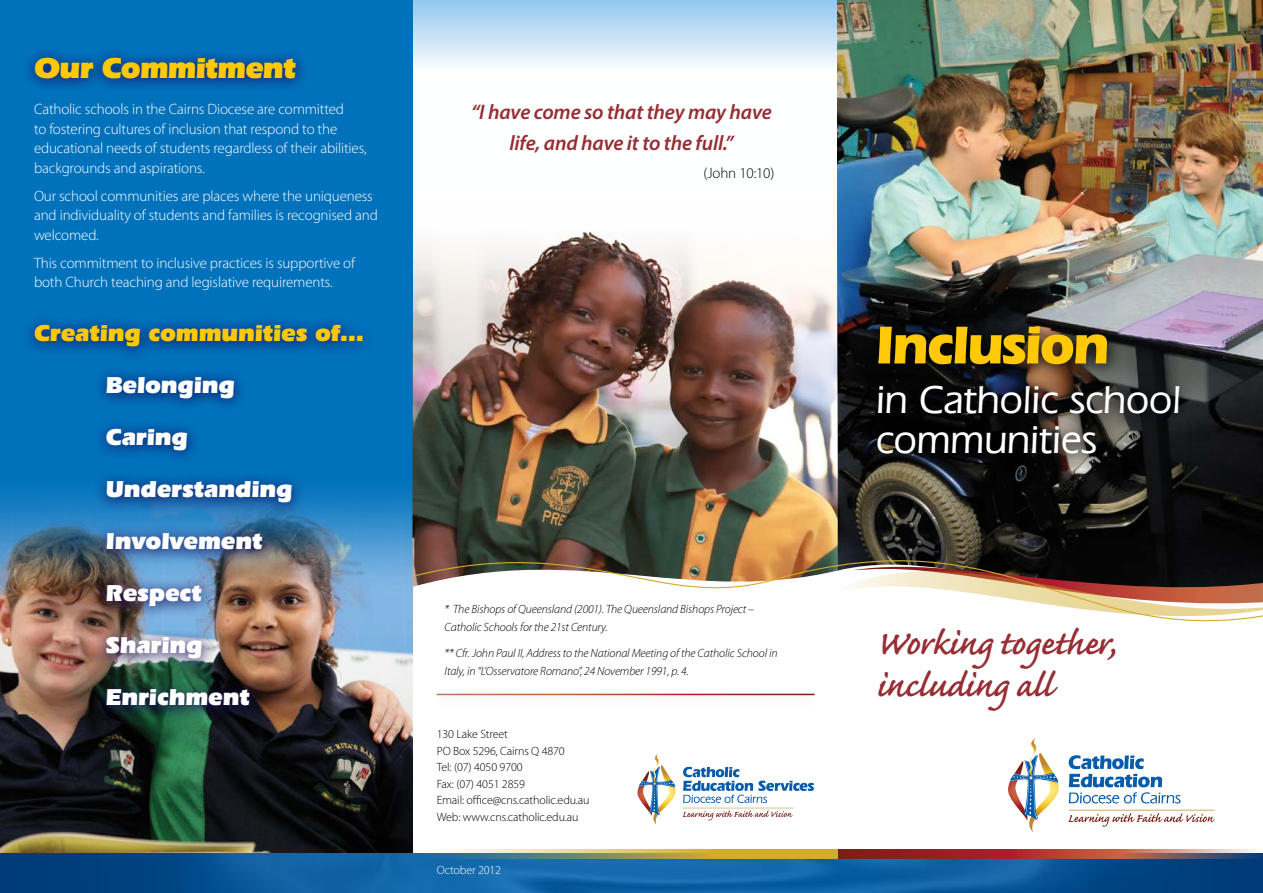
<style>
.page{position:relative;width:1263px;height:893px;background:#fff}
.page>*{position:absolute;margin:0;border:0;box-sizing:border-box;transform-origin:0 0}
.t1{font:700 55.5px "Eras IT Cby BT";letter-spacing:-.03em;color:#ffc907}
.t2{font:43.5px/42px "Caflisch Script MM 556";letter-spacing:-.01em;color:#962e34}
.t3{font:500 40.5px/40.5px "Eras IT Cby BT";color:#fff}
.t4{font:900 30px "Eras IT Cby BT";letter-spacing:-.03em;color:#ffc907}
.t5{font:900 24px/52.1px "Eras IT Cby BT";letter-spacing:-.01em;color:#fff}
.t6{font:900 24px "Eras IT Cby BT";letter-spacing:-.01em;color:#ffc907}
.t7{font:italic 600 21px/31.5px "Myriad Pro";letter-spacing:-.01em;color:#962e34;text-align:center}
.t8{font:300 15px/19.5px "Myriad Pro";letter-spacing:-.01em;color:#fff}
.t9{font:300 15px "Myriad Pro";letter-spacing:-.01em;color:#000}
.t10{font:italic 300 12px/18px "Myriad Pro";letter-spacing:-.01em;color:#000}
.t11{font:300 12px/16.5px "Myriad Pro";letter-spacing:-.01em;color:#000}
.t12{font:300 12px "Myriad Pro";letter-spacing:-.01em;color:#fff}
</style>
<div class="page">
<svg style="left:412px;top:0;width:426px;height:190px"></svg>
<div style="left:0;top:0;width:412px;height:893px;background:#0072bc"></div>
<img style="left:0;top:492px;width:412px;height:361px">
<img style="left:93px;top:372px;width:212px;height:350px">
<svg style="left:28px;top:321px;width:336px;height:34px"></svg>
<svg style="left:28px;top:52px;width:275px;height:35px"></svg>
<svg style="left:637px;top:754px;width:39px;height:71px"></svg>
<svg style="left:683px;top:767px;width:131px;height:53px"></svg>
<img style="left:838px;top:0;width:425px;height:511px">
<svg style="left:865px;top:315px;width:256px;height:58px;background:#22201f"></svg>
<svg style="left:864px;top:373px;width:329px;height:96px;background:#1c1b1a"></svg>
<svg style="left:1069px;top:755px;width:111px;height:48px"></svg>
<svg style="left:1068px;top:810px;width:147px;height:17px"></svg>
<svg style="left:1008px;top:738px;width:51px;height:94px"></svg>
<img style="left:0;top:853px;width:1263px;height:40px">
<svg style="left:838px;top:850px;width:425px;height:8px;background:#9c4645"></svg>
<svg style="left:412px;top:850px;width:426px;height:8px;background:#a8a76a"></svg>
<div style="left:425px;top:682px;width:402px;height:30px;background:#000;opacity:.2"></div>
<hr style="left:437px;top:694px;width:377px;height:1px;background:#fff">
<img style="left:412px;top:203px;width:426px;height:308px">
<svg style="left:411px;top:511px;width:852px;height:144px"></svg>
<h3 class="t4" style="left:34px;top:49px;width:264px">Our Commitment</h3>
<p class="t8" style="left:34px;top:99px;width:334px">Catholic schools in the Cairns Diocese are committed<br>to fostering cultures of inclusion that respond to the educational needs of students regardless of their abilities, backgrounds and aspirations.</p>
<p class="t8" style="left:34px;top:186px;width:345px">Our school communities are places where the uniqueness and individuality of students and families is recognised and welcomed.</p>
<p class="t8" style="left:34px;top:253px;width:323px">This commitment to inclusive practices is supportive of both Church teaching and legislative requirements.</p>
<h3 class="t6" style="left:34px;top:318px;width:332px">Creating communities of…</h3>
<h3 class="t5" style="left:106px;top:359px;width:188px">Belonging<br>Caring<br>Understanding<br>Involvement<br>Respect<br>Sharing<br>Enrichment</h3>
<h3 class="t7" style="left:471px;top:96px;width:302px">“I have come so that they may have life, and have it to the full.”</h3>
<p class="t9" style="left:703px;top:164px;width:73px">(John 10:10)</p>
<p class="t10" style="left:444px;top:600px;width:311px">* The Bishops of Queensland (2001). The Queensland Bishops Project –<br>Catholic Schools for the 21st Century.</p>
<p class="t10" style="left:444px;top:644px;width:335px">** Cfr. John Paul II, Address to the National Meeting of the Catholic School in<br>Italy, in “L’Osservatore Romano”, 24 November 1991, p. 4.</p>
<p class="t11" style="left:437px;top:726px;width:154px">130 Lake Street<br>PO Box 5296, Cairns Q 4870<br>Tel: (07) 4050 9700<br>Fax: (07) 4051 2859<br>Email: office@cns.catholic.edu.au<br>Web: www.cns.catholic.edu.au</p>
<p class="t12" style="left:437px;top:863px;width:66px">October 2012</p>
<h1 class="t1" style="left:876px;top:310px;width:235px">Inclusion</h1>
<h3 class="t3" style="left:876px;top:378px;width:306px">in Catholic school communities</h3>
<h2 class="t2" style="left:876px;top:624px;width:241px">Working together, including all</h2>
</div>
